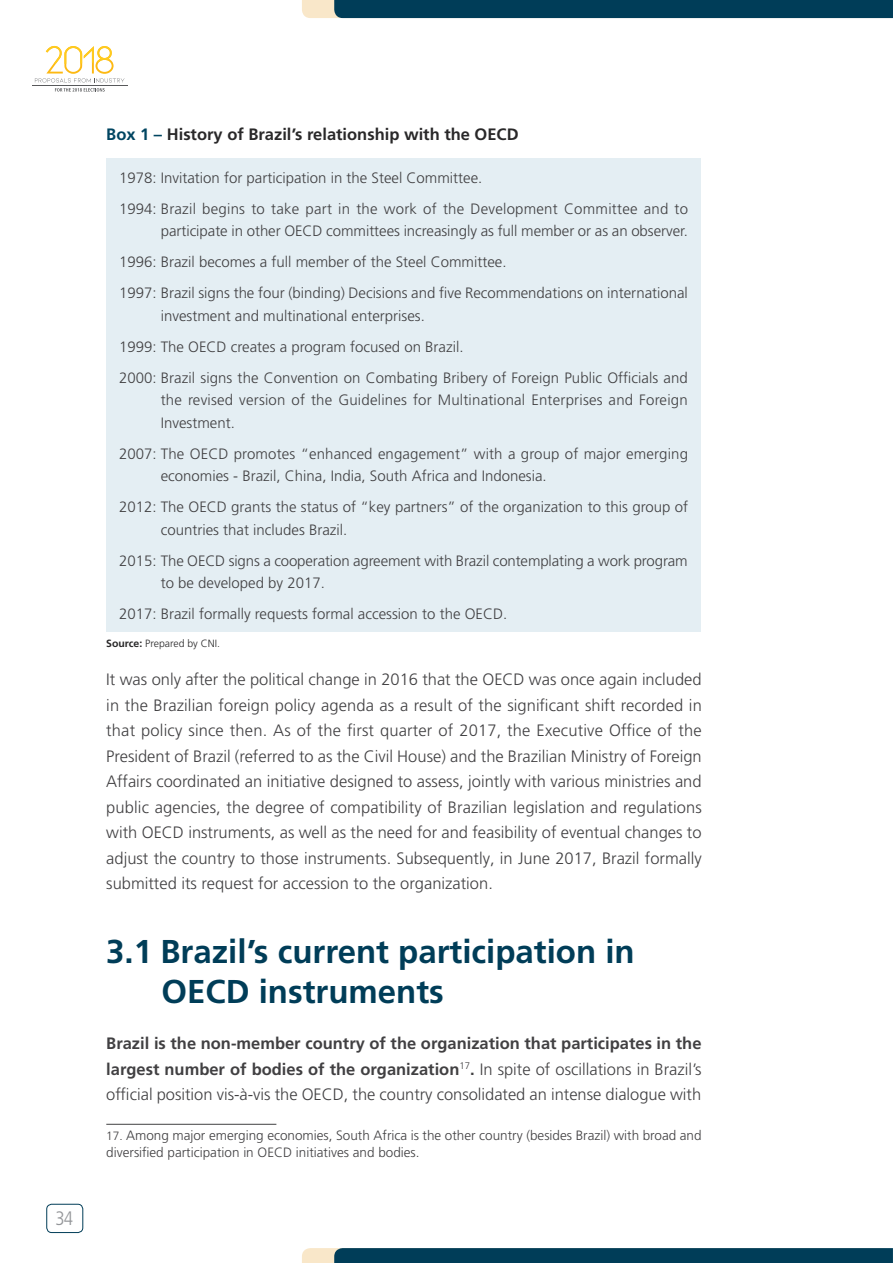
<style>
.page{position:relative;width:893px;height:1263px;background:#fff}
.page>*{position:absolute;margin:0;border:0;box-sizing:border-box;transform-origin:0 0}
.t1{font:700 33px/39.6px "Frutiger LT Pro";color:#003d58}
.t2{font:300 condensed 19.5px "Frutiger LT Pro";color:#939598}
.t3{font:300 16.5px/25.5px "Frutiger LT Pro";color:#414042;text-align:justify}
.t4{font:700 16.5px "Frutiger LT Pro";color:#292829}
.t5{font:300 15px/31px "Frutiger LT Pro";color:#414042}
.t6{font:300 13.5px/16.2px "Frutiger LT Pro";color:#414042}
.t7{font:300 10.5px "Frutiger LT Pro";color:#292829}
.s1{color:#004561}
.s2{font-weight:700}
.s3{font-size:12px}
</style>
<div class="page">
<svg style="left:302px;top:1248px;width:591px;height:15px;background:#0f475f"></svg>
<div style="left:46px;top:1204px;width:37px;height:29px;border:1px solid #003d58;border-radius:5px"></div>
<div style="left:302px;top:0;width:591px;height:18px;background:#003d58"></div>
<hr style="left:32px;top:85px;width:95px;height:1px;background:#58595b">
<svg style="left:35px;top:46px;width:89px;height:46px"></svg>
<div style="left:106px;top:159px;width:595px;height:473px;background:#e4eef3"></div>
<hr style="left:106px;top:1124px;width:170px;height:1px;background:#414042">
<h2 class="t2" style="left:56px;top:1207px;width:19px">34</h2>
<p class="t4" style="left:106px;top:125px;width:414px"><span class="s1">Box 1 –</span> History of Brazil’s relationship with the OECD</p>
<p class="t5" style="left:119px;top:162px;width:571px">1978: Invitation for participation in the Steel Committee.<br>1994: Brazil begins to take part in the work of the Development Committee and to</p>
<p class="t5" style="left:119px;top:216px;width:570px;text-indent:42px">participate in other OECD committees increasingly as full member or as an observer.<br>1996: Brazil becomes a full member of the Steel Committee.<br>1997: Brazil signs the four (binding) Decisions and five Recommendations on international</p>
<p class="t5" style="left:119px;top:300px;width:570px;text-indent:42px">investment and multinational enterprises.<br>1999: The OECD creates a program focused on Brazil.<br>2000: Brazil signs the Convention on Combating Bribery of Foreign Public Officials and</p>
<p class="t5" style="left:161px;top:389px;width:528px;line-height:22.5px">the revised version of the Guidelines for Multinational Enterprises and Foreign<br>Investment.</p>
<p class="t5" style="left:161px;top:442px;width:529px;line-height:22.5px;text-indent:-42px">2007: The OECD promotes “enhanced engagement” with a group of major emerging economies - Brazil, China, India, South Africa and Indonesia.</p>
<p class="t5" style="left:161px;top:496px;width:529px;line-height:22.5px;text-indent:-42px">2012: The OECD grants the status of “key partners” of the organization to this group of countries that includes Brazil.</p>
<p class="t5" style="left:161px;top:549px;width:528px;line-height:22.5px;text-indent:-42px">2015: The OECD signs a cooperation agreement with Brazil contemplating a work program to be developed by 2017.</p>
<p class="t5" style="left:119px;top:599px;width:390px">2017: Brazil formally requests formal accession to the OECD.</p>
<p class="t7" style="left:106px;top:637px;width:115px"><span class="s2">Source:</span> Prepared by CNI.</p>
<p class="t3" style="left:106px;top:667px;width:597px">It was only after the political change in 2016 that the OECD was once again included in the Brazilian foreign policy agenda as a result of the significant shift recorded in that policy since then. As of the first quarter of 2017, the Executive Office of the President of Brazil (referred to as the Civil House) and the Brazilian Ministry of Foreign Affairs coordinated an initiative designed to assess, jointly with various ministries and public agencies, the degree of compatibility of Brazilian legislation and regulations with OECD instruments, as well as the need for and feasibility of eventual changes to adjust the country to those instruments. Subsequently, in June 2017, Brazil formally submitted its request for accession to the organization.</p>
<h1 class="t1" style="left:162px;top:932px;width:475px;text-indent:-55px">3.1 Brazil’s current participation in<br>OECD instruments</h1>
<p class="t3" style="left:106px;top:1031px;width:597px"><span class="s2">Brazil is the non-member country of the organization that participates in the largest number of bodies of the organization</span><sup>17</sup><span class="s2">.</span> In spite of oscillations in Brazil’s official position vis-à-vis the OECD, the country consolidated an intense dialogue with</p>
<p class="t6" style="left:106px;top:1128px;width:597px"><span class="s3">17.</span> Among major emerging economies, South Africa is the other country (besides Brazil) with broad and diversified participation in OECD initiatives and bodies.</p>
</div>
